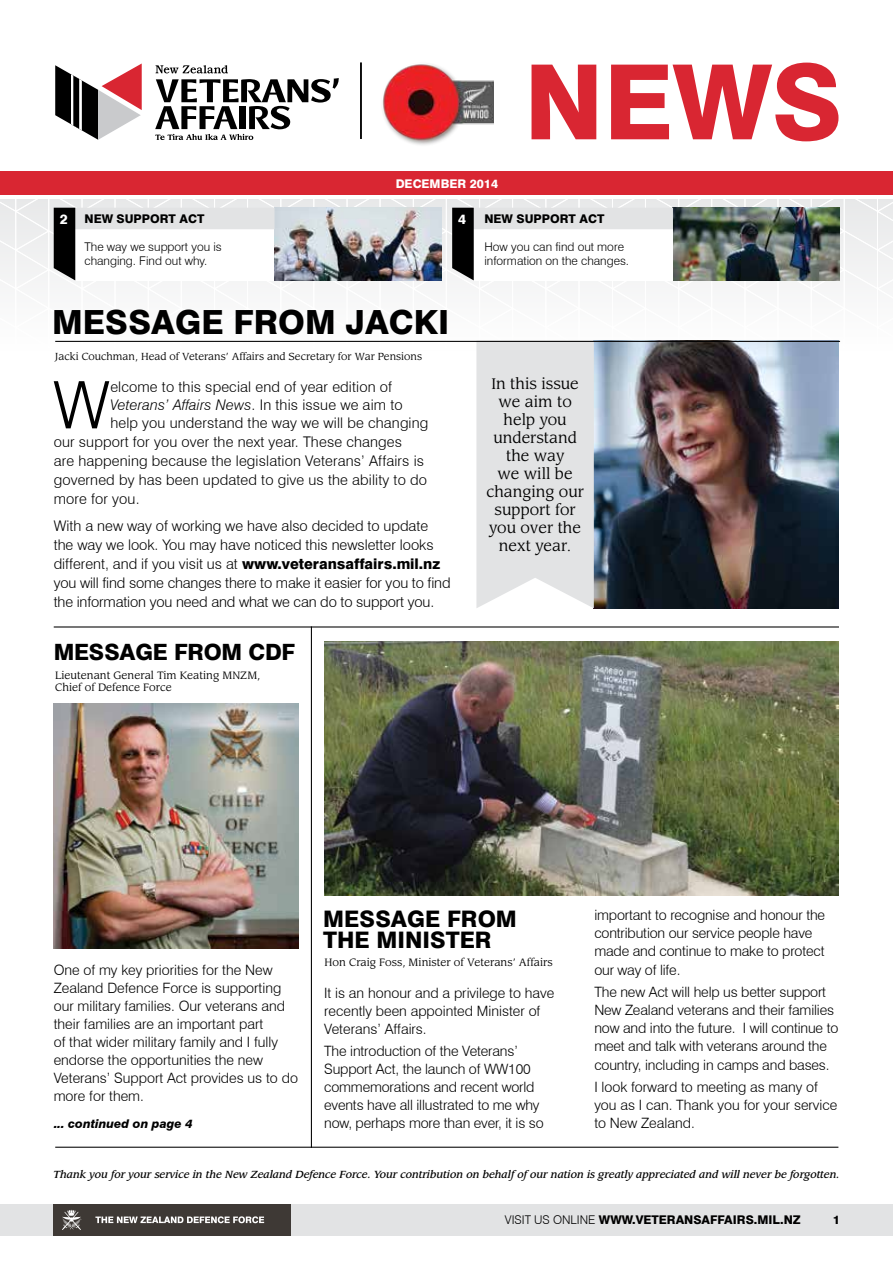
<style>
.page{position:relative;width:893px;height:1263px;background:#fff}
.page>*{position:absolute;margin:0;border:0;box-sizing:border-box;transform-origin:0 0}
.t1{font:800 103.8px "Swiss 721 BT";color:#d92632}
.t2{font:300 65.55px "Swiss 721 BT";color:#000}
.t3{font:800 33.3px "Swiss 721 BT";color:#000}
.t4{font:800 22.8px/21px "Swiss 721 BT";color:#000}
.t5{font:800 22.5px "Swiss 721 BT";letter-spacing:-.01em;color:#000}
.t6{font:15px/18px "Leawood";color:#000;text-align:center}
.t7{font:300 14.7px/18.9px "Swiss 721 BT";letter-spacing:-.01em;color:#000}
.t8{font:300 14.7px "Swiss 721 BT";letter-spacing:.01em;color:#000}
.t9{font:italic 300 14.7px "Swiss 721 BT";letter-spacing:.01em;color:#000}
.t10{font:300 14.25px/18px "Swiss 721 BT";letter-spacing:-.01em;color:#000}
.t11{font:800 13.5px "Swiss 721 BT";color:#fff}
.t12{font:300 12px/14.4px "Swiss 721 BT";color:#000}
.t13{font:800 12px "Swiss 721 BT";color:#000}
.t14{font:italic 800 12px "Swiss 721 BT";color:#000}
.t15{font:800 12px "Swiss 721 BT";color:#fff}
.t16{font:10.5px/12px "Leawood";color:#000}
.t17{font:italic 500 10.2px "Leawood";color:#000}
.t18{font:10.05px "Leawood";color:#000}
.s1{font-style:normal}
.s2{font-weight:800}
</style>
<div class="page">
<svg style="left:55px;top:63px;width:87px;height:77px"></svg>
<svg style="left:155px;top:65px;width:184px;height:75px"></svg>
<img style="left:382px;top:64px;width:111px;height:81px">
<hr style="left:360px;top:62px;width:2px;height:77px;background:#000">
<img style="left:325px;top:642px;width:514px;height:253px">
<div style="left:0;top:171px;width:893px;height:24px;background:#d92632"></div>
<div style="left:0;top:1204px;width:893px;height:31px;background:#e2e3e4"></div>
<div style="left:54px;top:1204px;width:237px;height:31px;background:#3e3935"></div>
<svg style="left:95px;top:1216px;width:169px;height:7px"></svg>
<svg style="left:62px;top:1209px;width:20px;height:21px"></svg>
<svg style="left:0;top:199px;width:893px;height:409px"></svg>
<hr style="left:311px;top:626px;width:1px;height:522px;background:#000">
<hr style="left:54px;top:626px;width:785px;height:1px;background:#000">
<hr style="left:55px;top:1147px;width:783px;height:1px;background:#000">
<img style="left:54px;top:704px;width:245px;height:245px">
<p class="t15" style="left:396px;top:176px;width:104px">DECEM BER 2014</p>
<h1 class="t1" style="left:524px;top:39px;width:310px">NEWS</h1>
<p class="t13" style="left:84px;top:211px;width:121px">NEW SUPPORT ACT</p>
<p class="t11" style="left:60px;top:211px;width:9px">2</p>
<p class="t11" style="left:458px;top:211px;width:9px">4</p>
<p class="t13" style="left:484px;top:211px;width:121px">NEW SUPPORT ACT</p>
<p class="t12" style="left:84px;top:239px;width:139px">The way we support you is changing. Find out why.</p>
<p class="t12" style="left:484px;top:239px;width:146px">How you can find out more information on the changes.</p>
<h3 class="t3" style="left:52px;top:302px;width:393px">MESSAGE FROM JACKI</h3>
<p class="t18" style="left:55px;top:350px;width:368px">Jacki Couchman, Head of Veterans’ Affairs and Secretary for War Pensions</p>
<h2 class="t2" style="left:53px;top:365px;width:58px">W</h2>
<p class="t8" style="left:110px;top:378px;width:283px">elcome to this special end of year edition of</p>
<p class="t9" style="left:110px;top:396px;width:294px">Veterans’ Affairs News<span class="s1">. I n this issue we aim to</span></p>
<p class="t8" style="left:110px;top:414px;width:320px">help you understand the way we will be changing</p>
<p class="t8" style="left:54px;top:433px;width:350px">our support for you over the next year. These changes</p>
<p class="t8" style="left:54px;top:452px;width:372px">are happening because the legislation Veterans’ Affairs is</p>
<p class="t8" style="left:54px;top:471px;width:375px">governed by has been updated to give us the ability to do</p>
<p class="t8" style="left:54px;top:490px;width:87px">more for you.</p>
<p class="t7" style="left:54px;top:517px;width:398px">With a new way of working we have also decided to update the way we look. You may have noticed this newsletter looks different, and if you visit us at <span class="s2">WWW.VETERANSAFFAIRS.MIL.NZ </span>you will find some changes there to make it easier for you to find the information you need and what we can do to support you.</p>
<h3 class="t5" style="left:54px;top:639px;width:243px">MESSAGE FROM CDF</h3>
<p class="t16" style="left:55px;top:669px;width:207px">Lieutenant General Tim Keating MNZM,<br>Chief of Defence Force</p>
<p class="t6" style="left:486px;top:375px;width:99px">In this issue we aim to help you understand the way<br>we will be changing our support for you over the next year.</p>
<p class="t10" style="left:54px;top:960px;width:246px">One of my key priorities for the New Zealand Defence Force is supporting our military families. Our veterans and their families are an important part<br>of that wider military family and I fully endorse the opportunities the new Veterans’ Support Act provides us to do more for them.</p>
<p class="t14" style="left:54px;top:1116px;width:140px">... continued on page 4</p>
<h3 class="t4" style="left:323px;top:908px;width:195px">MESSAGE FROM<br>THE MINISTER</h3>
<p class="t16" style="left:325px;top:957px;width:230px">Hon Craig Foss, Minister of Veterans’ Affairs</p>
<p class="t10" style="left:324px;top:984px;width:232px">It is an honour and a privilege to have recently been appointed Minister of<br>Veterans’ Affairs.</p>
<p class="t10" style="left:324px;top:1042px;width:221px">The introduction of the Veterans’ Support Act, the launch of WW100 commemorations and recent world events have all illustrated to me why now, perhaps more than ever, it is so</p>
<p class="t10" style="left:594px;top:906px;width:232px">important to recognise and honour the contribution our service people have made and continue to make to protect our way of life.</p>
<p class="t10" style="left:594px;top:983px;width:246px">The new Act will help us better support<br>N ew Zealand veterans and their families now and into the future. I will continue to meet and talk with veterans around the country, including in camps and bases.</p>
<p class="t10" style="left:594px;top:1078px;width:245px">I look forward to meeting as many of you as I can. Thank you for your service to N ew Zealand.</p>
<p class="t17" style="left:53px;top:1168px;width:788px">Thank you for your service in the New Zealand Defence Force. Your contribution on behalf of our nation is greatly appreciated and will never be forgotten.</p>
<p class="t12" style="left:505px;top:1212px;width:164px">visit us online <span class="s2">WWW.VETERA</span></p>
<p class="t13" style="left:684px;top:1212px;width:18px">NSAFFA</p>
<p class="t13" style="left:733px;top:1212px;width:69px">IRS.MIL.NZ</p>
<p class="t13" style="left:833px;top:1212px;width:9px">1</p>
</div>
